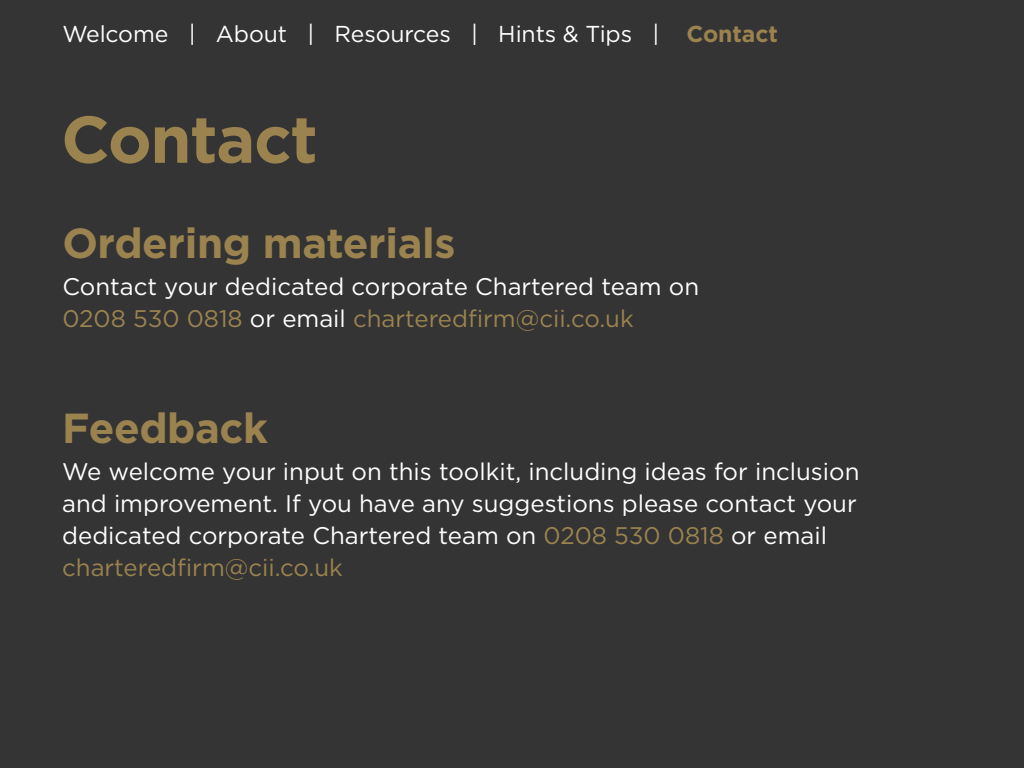
<style>
.page{position:relative;width:1024px;height:768px;background:#343434}
.page>*{position:absolute;margin:0;border:0;box-sizing:border-box;transform-origin:0 0}
.t1{font:700 66px "Gotham";letter-spacing:-.02em;color:#9b834f}
.t2{font:700 42px "Gotham";letter-spacing:-.01em;color:#9b834f}
.t3{font:24px/32px "Gotham";color:#fff}
.t4{font:23px "Gotham";letter-spacing:-.005em;color:#fff}
.s1{font-weight:700;color:#9b834f}
.s2{color:#9b834f}
</style>
<div class="page">
<p class="t4" style="left:62px;top:20px;width:717px">Welcome | About | Resources | Hints &amp; Tips | <span class="s1">Contact</span></p>
<h1 class="t1" style="left:61px;top:96px;width:258px">Contact</h1>
<h2 class="t2" style="left:62px;top:215px;width:395px">Ordering materials</h2>
<p class="t3" style="left:62px;top:270px;width:638px">Contact your dedicated corporate Chartered team on<br><span class="s2">0208 530 0818</span> or email <span class="s2">charteredfirm@cii.co.uk</span></p>
<h2 class="t2" style="left:62px;top:400px;width:207px">Feedback</h2>
<p class="t3" style="left:62px;top:455px;width:799px">We welcome your input on this toolkit, including ideas for inclusion and improvement. If you have any suggestions please contact your dedicated corporate Chartered team on <span class="s2">0208 530 0818</span> or email <span class="s2">charteredfirm@cii.co.uk</span></p>
</div>
